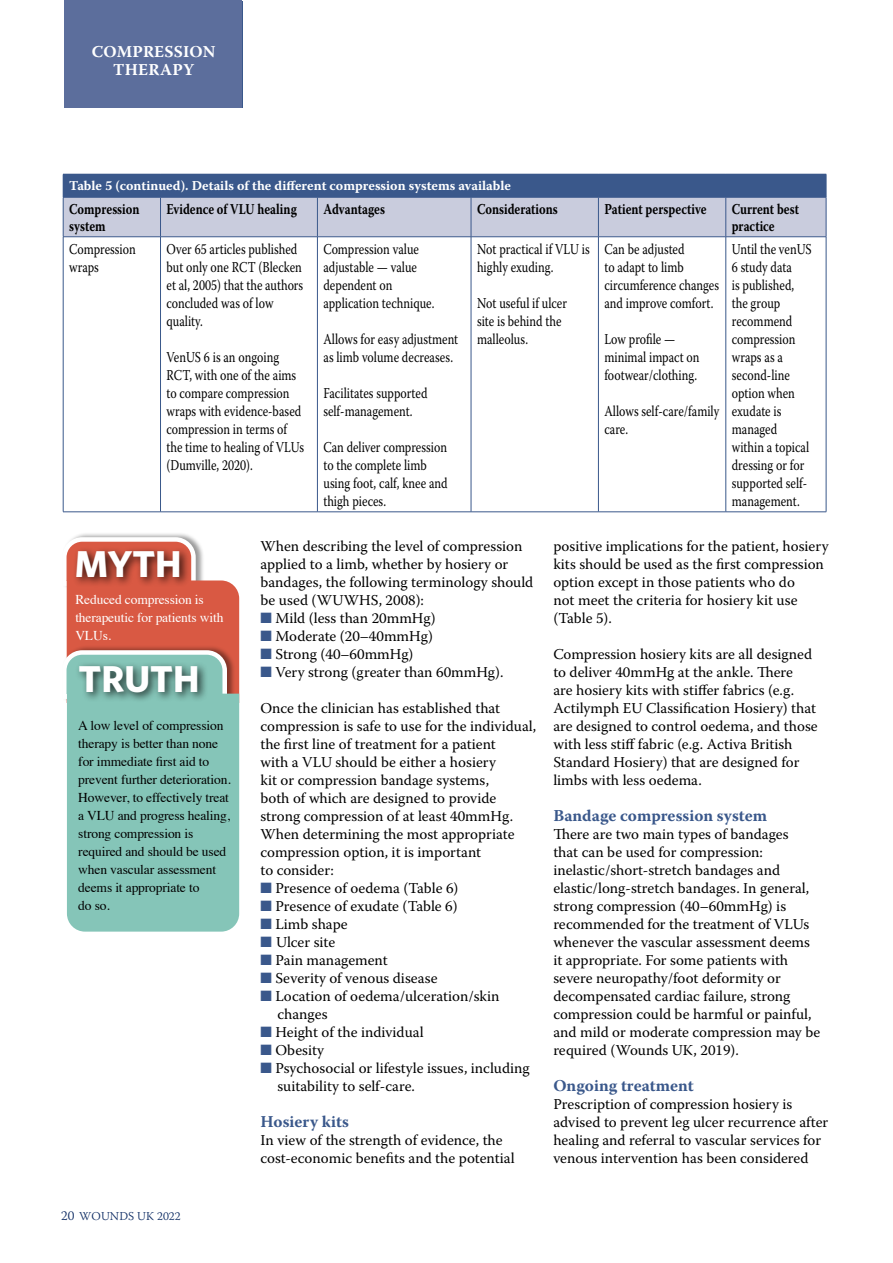
<style>
.page{position:relative;width:893px;height:1263px;background:#fff}
.page>*{position:absolute;margin:0;border:0;box-sizing:border-box;transform-origin:0 0}
.t1{font:700 37.5px "Whitney";color:#fff}
.t2{font:700 16.5px "Warnock Pro";color:#3a588b}
.t3{font:700 16.5px/18px "Warnock Pro";letter-spacing:.01em;color:#fff;text-align:center}
.t4{font:15px/18px "Warnock Pro";color:#000}
.t5{font:15px/18px "Warnock Pro";color:#000;scale:.8 1}
.t6{font:700 15px/16.5px "Warnock Pro";color:#000;scale:.8 1}
.t7{font:13.5px/18px "Times";letter-spacing:-.01em;color:#000}
.t8{font:700 13.5px "Warnock Pro";color:#fff}
.t9{font:13.5px/18px "Times";letter-spacing:-.01em;color:#fff}
.t10{font:300 12px "Warnock Pro";letter-spacing:.01em;color:#102e65}
.s1{font-size:13.5px}
.s2{color:#3a588b}
</style>
<div class="page">
<div style="left:65px;top:0;width:177px;height:107px;background:#5c6e9c"></div>
<svg style="left:64px;top:237px;width:762px;height:275px"></svg>
<svg style="left:63px;top:174px;width:764px;height:62px;background:#94a1be"></svg>
<hr style="left:63px;top:174px;width:97px;height:1px;background:#3a588b">
<hr style="left:160px;top:174px;width:157px;height:1px;background:#3a588b">
<hr style="left:317px;top:174px;width:154px;height:1px;background:#3a588b">
<hr style="left:471px;top:174px;width:127px;height:1px;background:#3a588b">
<hr style="left:598px;top:174px;width:128px;height:1px;background:#3a588b">
<hr style="left:726px;top:174px;width:100px;height:1px;background:#3a588b">
<hr style="left:63px;top:197px;width:97px;height:1px;background:#3a588b">
<hr style="left:160px;top:197px;width:157px;height:1px;background:#3a588b">
<hr style="left:317px;top:197px;width:154px;height:1px;background:#3a588b">
<hr style="left:471px;top:197px;width:127px;height:1px;background:#3a588b">
<hr style="left:598px;top:197px;width:128px;height:1px;background:#3a588b">
<hr style="left:726px;top:197px;width:100px;height:1px;background:#3a588b">
<hr style="left:63px;top:197px;width:1px;height:40px;background:#3a588b">
<hr style="left:63px;top:512px;width:97px;height:1px;background:#3a588b">
<hr style="left:160px;top:197px;width:1px;height:40px;background:#3a588b">
<hr style="left:160px;top:512px;width:157px;height:1px;background:#3a588b">
<hr style="left:317px;top:197px;width:1px;height:40px;background:#3a588b">
<hr style="left:471px;top:197px;width:1px;height:40px;background:#3a588b">
<hr style="left:598px;top:197px;width:1px;height:40px;background:#3a588b">
<hr style="left:725px;top:197px;width:1px;height:40px;background:#3a588b">
<hr style="left:826px;top:197px;width:1px;height:40px;background:#3a588b">
<hr style="left:317px;top:512px;width:154px;height:1px;background:#3a588b">
<hr style="left:471px;top:512px;width:127px;height:1px;background:#3a588b">
<hr style="left:598px;top:512px;width:128px;height:1px;background:#3a588b">
<hr style="left:726px;top:512px;width:100px;height:1px;background:#3a588b">
<hr style="left:63px;top:236px;width:97px;height:1px;background:#3a588b">
<hr style="left:160px;top:236px;width:157px;height:1px;background:#3a588b">
<hr style="left:317px;top:236px;width:154px;height:1px;background:#3a588b">
<hr style="left:471px;top:236px;width:127px;height:1px;background:#3a588b">
<hr style="left:598px;top:236px;width:128px;height:1px;background:#3a588b">
<hr style="left:726px;top:236px;width:100px;height:1px;background:#3a588b">
<hr style="left:63px;top:237px;width:1px;height:275px;background:#3a588b">
<hr style="left:160px;top:237px;width:1px;height:275px;background:#3a588b">
<hr style="left:317px;top:237px;width:1px;height:275px;background:#3a588b">
<hr style="left:471px;top:237px;width:1px;height:275px;background:#3a588b">
<hr style="left:598px;top:237px;width:1px;height:275px;background:#3a588b">
<hr style="left:725px;top:237px;width:1px;height:275px;background:#3a588b">
<hr style="left:826px;top:237px;width:1px;height:275px;background:#3a588b">
<div style="left:62px;top:532px;width:142px;height:57px;background:#f4f4f4"></div>
<svg style="left:62px;top:535px;width:177px;height:397px;background:#a1b3a6"></svg>
<div style="left:75px;top:661px;width:133px;height:42px;background:#000;opacity:.75"></div>
<div style="left:72px;top:546px;width:119px;height:42px;background:#000;opacity:.75"></div>
<p class="t3" style="left:92px;top:42px;width:125px">COMPRESSION<br>THERAPY</p>
<p class="t8" style="left:69px;top:178px;width:443px">Table 5 (continued). Details of the different compression systems available</p>
<p class="t6" style="left:69px;top:201px;width:89px">Compression system</p>
<p class="t6" style="left:166px;top:201px;width:164px">Evidence of VLU healing</p>
<p class="t6" style="left:323px;top:201px;width:79px">Advantages</p>
<p class="t6" style="left:477px;top:201px;width:103px">Considerations</p>
<p class="t6" style="left:604px;top:201px;width:129px">Patient perspective</p>
<p class="t6" style="left:732px;top:201px;width:86px">Current best practice</p>
<p class="t5" style="left:69px;top:240px;width:85px">Compression wraps</p>
<p class="t5" style="left:166px;top:240px;width:172px">Over 65 articles published but only one RCT (Blecken et al, 2005) that the authors concluded was of low quality.</p>
<p class="t5" style="left:166px;top:348px;width:174px">VenUS 6 is an ongoing<br>RCT, with one of the aims to compare compression wraps with evidence-based compression in terms of the time to healing of VLUs (Dumville, 2020).</p>
<p class="t5" style="left:323px;top:240px;width:140px">Compression value adjustable — value dependent on application technique.</p>
<p class="t5" style="left:323px;top:330px;width:170px">Allows for easy adjustment as limb volume decreases.</p>
<p class="t5" style="left:323px;top:384px;width:132px">Facilitates supported self-management.</p>
<p class="t5" style="left:323px;top:438px;width:157px">Can deliver compression to the complete limb using foot, calf, knee and thigh pieces.</p>
<p class="t5" style="left:477px;top:240px;width:142px">Not practical if VLU is highly exuding.</p>
<p class="t5" style="left:477px;top:294px;width:114px">Not useful if ulcer site is behind the malleolus.</p>
<p class="t5" style="left:604px;top:240px;width:145px">Can be adjusted<br>to adapt to limb circumference changes and improve comfort.</p>
<p class="t5" style="left:604px;top:330px;width:120px">Low profile — minimal impact on footwear/clothing.</p>
<p class="t5" style="left:604px;top:402px;width:145px">Allows self-care/family care.</p>
<p class="t5" style="left:732px;top:240px;width:101px">Until the venUS<br>6 study data<br>is published, the group recommend compression wraps as a second-line option when exudate is managed within a topical dressing or for supported self&shy;management.</p>
<h1 class="t1" style="left:75px;top:541px;width:108px">MYTH</h1>
<p class="t9" style="left:75px;top:590px;width:150px">Reduced compression is therapeutic for patients with<br>VLUs.</p>
<h1 class="t1" style="left:79px;top:656px;width:122px">TRUTH</h1>
<p class="t7" style="left:78px;top:715px;width:154px">A low level of compression therapy is better than none for immediate first aid to prevent further deterioration.<br>However, to effectively treat a VLU and progress healing, strong compression is required and should be used when vascular assessment deems it appropriate to<br>do so.</p>
<p class="t10" style="left:61px;top:1209px;width:121px"><span class="s1">20</span> WOUNDS UK 2022</p>
<p class="t4" style="left:260px;top:537px;width:274px">When describing the level of compression applied to a limb, whether by hosiery or bandages, the following terminology should be used (WUWHS, 2008):</p>
<p class="t4" style="left:260px;top:609px;width:177px"><span class="s2">■</span> Mild (less than 20mmHg)</p>
<p class="t4" style="left:260px;top:627px;width:174px"><span class="s2">■</span> Moderate (20–40mmHg)</p>
<p class="t4" style="left:260px;top:645px;width:155px"><span class="s2">■</span> Strong (40–60mmHg)</p>
<p class="t4" style="left:260px;top:663px;width:244px"><span class="s2">■</span> Very strong (greater than 60mmHg).</p>
<p class="t4" style="left:260px;top:699px;width:277px">Once the clinician has established that compression is safe to use for the individual, the first line of treatment for a patient<br>with a VLU should be either a hosiery<br>kit or compression bandage systems,<br>both of which are designed to provide strong compression of at least 40mmHg.<br>When determining the most appropriate compression option, it is important<br>to consider:</p>
<p class="t4" style="left:260px;top:879px;width:200px"><span class="s2">■</span> Presence of oedema (Table 6)</p>
<p class="t4" style="left:260px;top:897px;width:199px"><span class="s2">■</span> Presence of exudate (Table 6)</p>
<p class="t4" style="left:260px;top:915px;width:89px"><span class="s2">■</span> Limb shape</p>
<p class="t4" style="left:260px;top:933px;width:76px"><span class="s2">■</span> Ulcer site</p>
<p class="t4" style="left:260px;top:951px;width:129px"><span class="s2">■</span> Pain management</p>
<p class="t4" style="left:260px;top:969px;width:179px"><span class="s2">■</span> Severity of venous disease</p>
<p class="t4" style="left:277px;top:987px;width:224px;text-indent:-17px"><span class="s2">■</span> Location of oedema/ulceration/skin changes</p>
<p class="t4" style="left:260px;top:1023px;width:165px"><span class="s2">■</span> Height of the individual</p>
<p class="t4" style="left:260px;top:1041px;width:65px"><span class="s2">■</span> Obesity</p>
<p class="t4" style="left:277px;top:1059px;width:254px;text-indent:-17px"><span class="s2">■</span> Psychosocial or lifestyle issues, including suitability to self-care.</p>
<p class="t2" style="left:260px;top:1112px;width:90px">Hosiery kits</p>
<p class="t4" style="left:260px;top:1131px;width:256px">In view of the strength of evidence, the cost-economic benefits and the potential</p>
<p class="t4" style="left:553px;top:537px;width:277px">positive implications for the patient, hosiery kits should be used as the first compression option except in those patients who do<br>not meet the criteria for hosiery kit use (Table 5).</p>
<p class="t4" style="left:553px;top:645px;width:266px">Compression hosiery kits are all designed to deliver 40mmHg at the ankle. There<br>are hosiery kits with stiffer fabrics (e.g.<br>Actilymph EU Classification Hosiery) that are designed to control oedema, and those with less stiff fabric (e.g. Activa British Standard Hosiery) that are designed for limbs with less oedema.</p>
<p class="t2" style="left:553px;top:806px;width:215px">Bandage compression system</p>
<p class="t4" style="left:553px;top:825px;width:268px">There are two main types of bandages<br>that can be used for compression: inelastic/short-stretch bandages and elastic/long-stretch bandages. In general, strong compression (40–60mmHg) is recommended for the treatment of VLUs whenever the vascular assessment deems it appropriate. For some patients with severe neuropathy/foot deformity or decompensated cardiac failure, strong compression could be harmful or painful, and mild or moderate compression may be required (Wounds UK, 2019).</p>
<p class="t2" style="left:553px;top:1076px;width:142px">Ongoing treatment</p>
<p class="t4" style="left:553px;top:1095px;width:277px">Prescription of compression hosiery is advised to prevent leg ulcer recurrence after healing and referral to vascular services for venous intervention has been considered</p>
</div>
